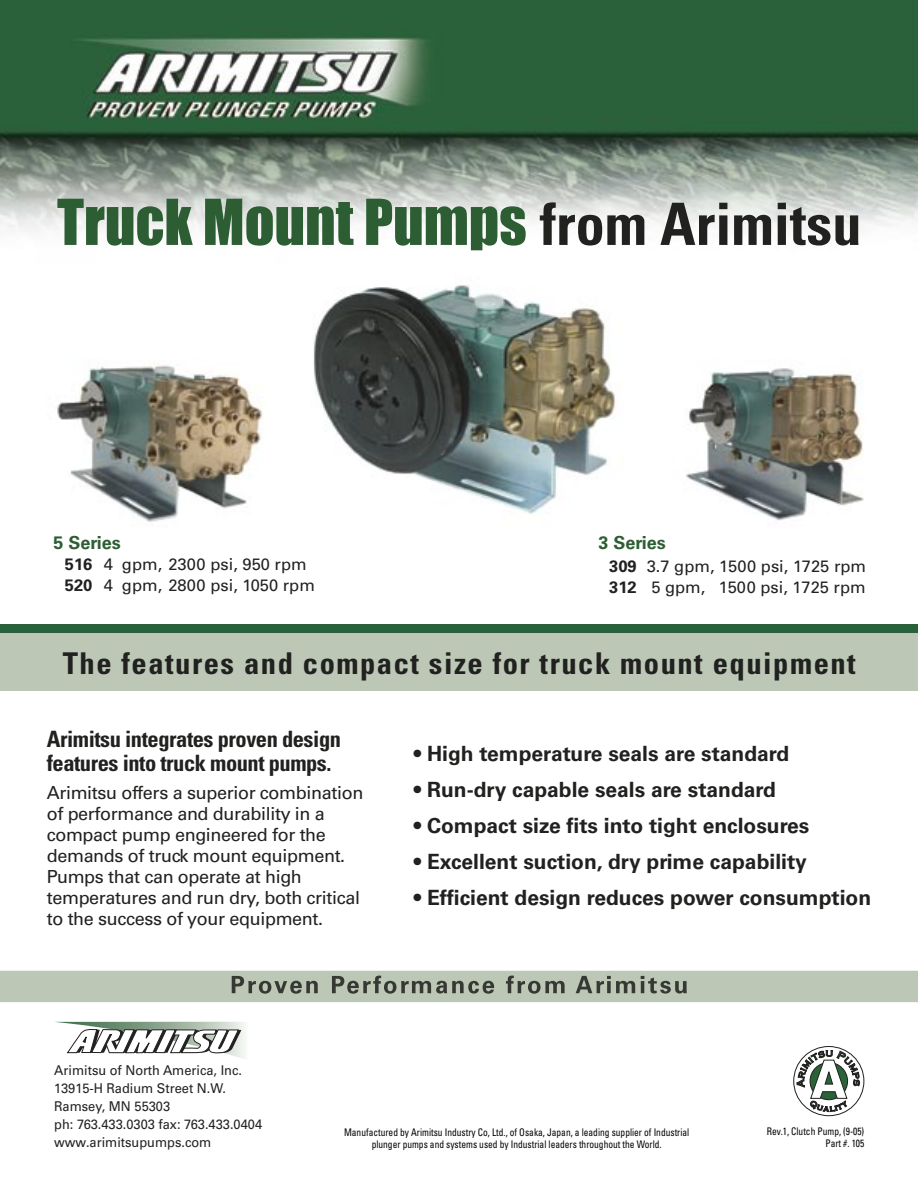
<style>
.page{position:relative;width:918px;height:1188px;background:#fff}
.page>*{position:absolute;margin:0;border:0;box-sizing:border-box;transform-origin:0 0}
.t1{font:58.5px "Impact";color:#2d5e33}
.t2{font:700 condensed 30px "Univers";letter-spacing:.05em;color:#212120}
.t3{font:700 condensed 22.5px/24px "Univers";letter-spacing:-.02em;color:#212120}
.t4{font:700 21px "Univers";color:#212120}
.t5{font:18px/21px "Univers";letter-spacing:-.02em;color:#212120}
.t6{font:700 18px "Univers";color:#2d5e33}
.t7{font:16.5px/21px "Univers";color:#212120}
.t8{font:13.5px/18px "Univers";color:#212120;scale:.95 1}
.t9{font:condensed 10.5px/12px "Univers";color:#000;text-align:right;scale:.9 1}
.s1{font-family:"Univers";font-weight:700;font-stretch:condensed;color:#212120}
.s2{font-weight:700}
</style>
<div class="page">
<img style="left:0;top:0;width:918px;height:1117px">
<div style="left:0;top:633px;width:918px;height:58px;background:#bcc7b6"></div>
<svg style="left:54px;top:1022px;width:195px;height:38px"></svg>
<div style="left:0;top:971px;width:918px;height:31px;background:#bcc7b6"></div>
<img style="left:232px;top:976px;width:455px;height:18px">
<div style="left:0;top:624px;width:918px;height:9px;background:#2a613a"></div>
<svg style="left:794px;top:1047px;width:70px;height:69px"></svg>
<svg style="left:797px;top:1046px;width:63px;height:66px"></svg>
<h1 class="t1" style="left:57px;top:186px;width:806px">Truck Mount Pumps <span class="s1">from Arimitsu</span></h1>
<p class="t6" style="left:53px;top:532px;width:69px">5 Series</p>
<p class="t6" style="left:598px;top:533px;width:69px">3 Series</p>
<p class="t7" style="left:65px;top:553px;width:251px"><span class="s2">516</span> 4 gpm, 2300 psi, 950 rpm<br><span class="s2">520</span> 4 gpm, 2800 psi, 1050 rpm</p>
<p class="t7" style="left:609px;top:555px;width:258px"><span class="s2">309</span> 3.7 gpm, 1500 psi, 1725 rpm<br><span class="s2">312</span> 5 gpm, 1500 psi, 1725 rpm</p>
<h2 class="t2" style="left:63px;top:645px;width:795px">The features and compact size for truck mount equipment</h2>
<p class="t3" style="left:47px;top:727px;width:296px">Arimitsu integrates proven design features into truck mount pumps.</p>
<p class="t5" style="left:47px;top:782px;width:318px">Arimitsu offers a superior combination of performance and durability in a compact pump engineered for the demands of truck mount equipment.<br>Pumps that can operate at high temperatures and run dry, both critical to the success of your equipment.</p>
<p class="t4" style="left:414px;top:742px;width:377px">• High temperature seals are standard</p>
<p class="t4" style="left:414px;top:778px;width:364px">• Run-dry capable seals are standard</p>
<p class="t4" style="left:414px;top:814px;width:397px">• Compact size fits into tight enclosures</p>
<p class="t4" style="left:414px;top:850px;width:395px">• Excellent suction, dry prime capability</p>
<p class="t4" style="left:414px;top:886px;width:459px">• Efficient design reduces power consumption</p>
<p class="t8" style="left:54px;top:1061px;width:220px">Arimitsu of North America, Inc.<br>13915-H Radium Street N.W.<br>Ramsey, MN 55303<br>ph: 763.433.0303 fax: 763.433.0404 www.arimitsupumps.com</p>
<p class="t9" style="left:344px;top:1126px;width:385px;text-align:center">Manufactured by Arimitsu Industry Co, Ltd., of Osaka, Japan, a leading supplier of Industrial plunger pumps and systems used by Industrial leaders throughout the World.</p>
<p class="t9" style="left:767px;top:1125px;width:110px">Rev.1, Clutch Pump, (9-05)<br>Part #. 105</p>
</div>
